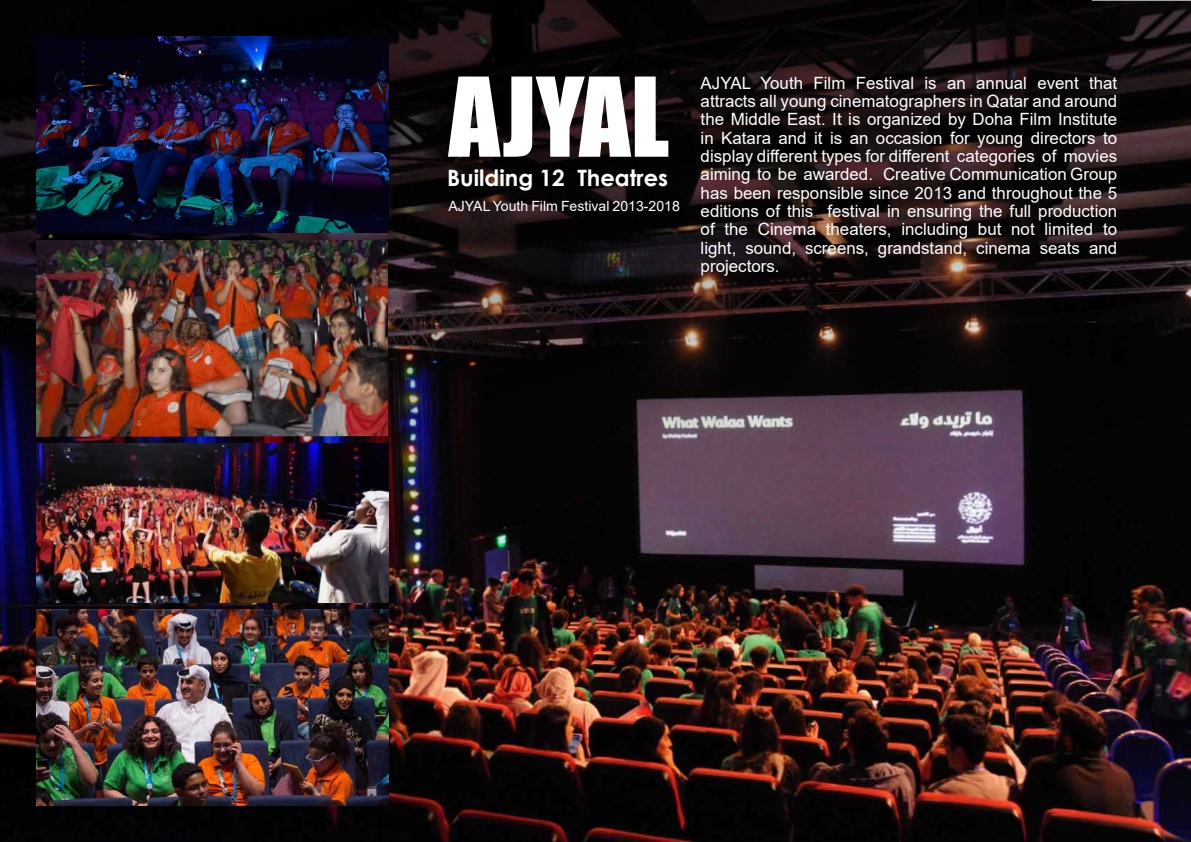
<style>
.page{position:relative;width:1191px;height:842px;background:#fff}
.page>*{position:absolute;margin:0;border:0;box-sizing:border-box;transform-origin:0 0}
.t1{font:101.4px "Impact";color:#fff}
.t2{font:700 22.5px "Century Gothic";color:#fff}
.t3{font:16.9px/18.3px "Arial";color:#fff;text-align:justify}
.t4{font:14.1px "Arial";color:#fff}
</style>
<div class="page">
<img style="left:0;top:0;width:1191px;height:842px">
<img style="left:36px;top:444px;width:352px;height:158px">
<img style="left:36px;top:609px;width:352px;height:197px">
<img style="left:36px;top:240px;width:352px;height:197px">
<img style="left:36px;top:36px;width:352px;height:196px">
<h1 class="t1" style="left:448px;top:38px;width:222px">AJYAL</h1>
<h2 class="t2" style="left:447px;top:160px;width:222px">Building 12 Theatres</h2>
<p class="t4" style="left:448px;top:196px;width:233px">AJYAL Youth Film Festival 2013-2018</p>
<p class="t3" style="left:700px;top:74px;width:418px">AJYAL Youth Film Festival is an annual event that attracts all young cinematographers in Qatar and around the Middle East. It is organized by Doha Film Institute in Katara and it is an occasion for young directors to display different types for different categories of movies aiming to be awarded. Creative Communication Group has been responsible since 2013 and throughout the 5 editions of this festival in ensuring the full production of the Cinema theaters, including but not limited to light, sound, screens, grandstand, cinema seats and projectors.</p>
</div>
